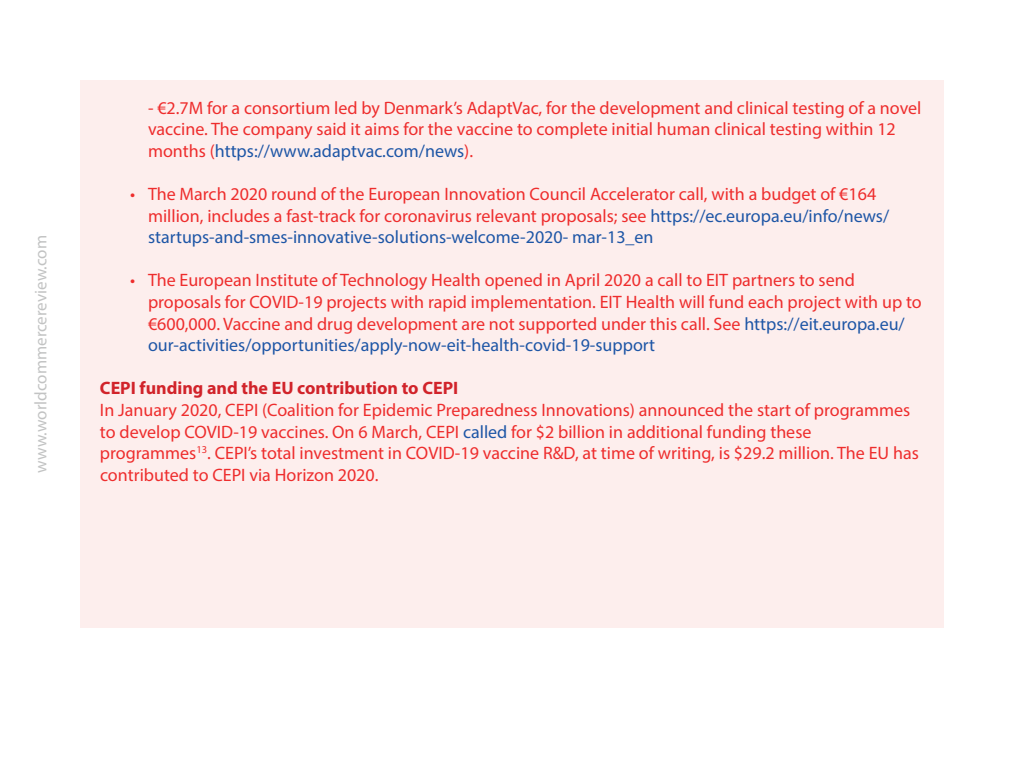
<style>
.page{position:relative;width:1024px;height:768px;background:#fff}
.page>*{position:absolute;margin:0;border:0;box-sizing:border-box;transform-origin:0 0}
.t1{font:18px/21.6px "Myriad Pro";color:#ee2d2d}
.t2{font:700 18px "Myriad Pro";color:#d1232a}
.t3{font:17px "Myriad Pro";color:#c2c3c3}
.s1{color:#1e56a6}
</style>
<div class="page">
<div style="left:80px;top:80px;width:864px;height:548px;background:#fdeeed"></div>
<p class="t3" style="left:30px;top:473px;width:239px;rotate:-90deg">www.worldcommercereview.com</p>
<p class="t1" style="left:148px;top:96px;width:775px">- €2.7M for a consortium led by Denmark’s AdaptVac, for the development and clinical testing of a novel vaccine. The company said it aims for the vaccine to complete initial human clinical testing within 12 months (<span class="s1">https://www.adaptvac.com/news</span>).</p>
<p class="t1" style="left:148px;top:183px;width:743px;text-indent:-18px">• The March 2020 round of the European Innovation Council Accelerator call, with a budget of €164 million, includes a fast-track for coronavirus relevant proposals; see <span class="s1">https://ec.europa.eu/info/news/ startups-and-smes-innovative-solutions-welcome-2020- mar-13_en</span></p>
<p class="t1" style="left:148px;top:269px;width:775px;text-indent:-18px">• The European Institute of Technology Health opened in April 2020 a call to EIT partners to send proposals for COVID-19 projects with rapid implementation. EIT Health will fund each project with up to €600,000. Vaccine and drug development are not supported under this call. See <span class="s1">https://eit.europa.eu/ our-activities/opportunities/apply-now-eit-health-covid-19-support</span></p>
<p class="t2" style="left:100px;top:376px;width:360px">CEPI funding and the EU contribution to CEPI</p>
<p class="t1" style="left:100px;top:399px;width:820px">In January 2020, CEPI (Coalition for Epidemic Preparedness Innovations) announced the start of programmes to develop COVID-19 vaccines. On 6 March, CEPI <span class="s1">called</span> for $2 billion in additional funding these programmes<sup>13</sup>. CEPI’s total investment in COVID-19 vaccine R&amp;D, at time of writing, is $29.2 million. The EU has contributed to CEPI via Horizon 2020.</p>
</div>
